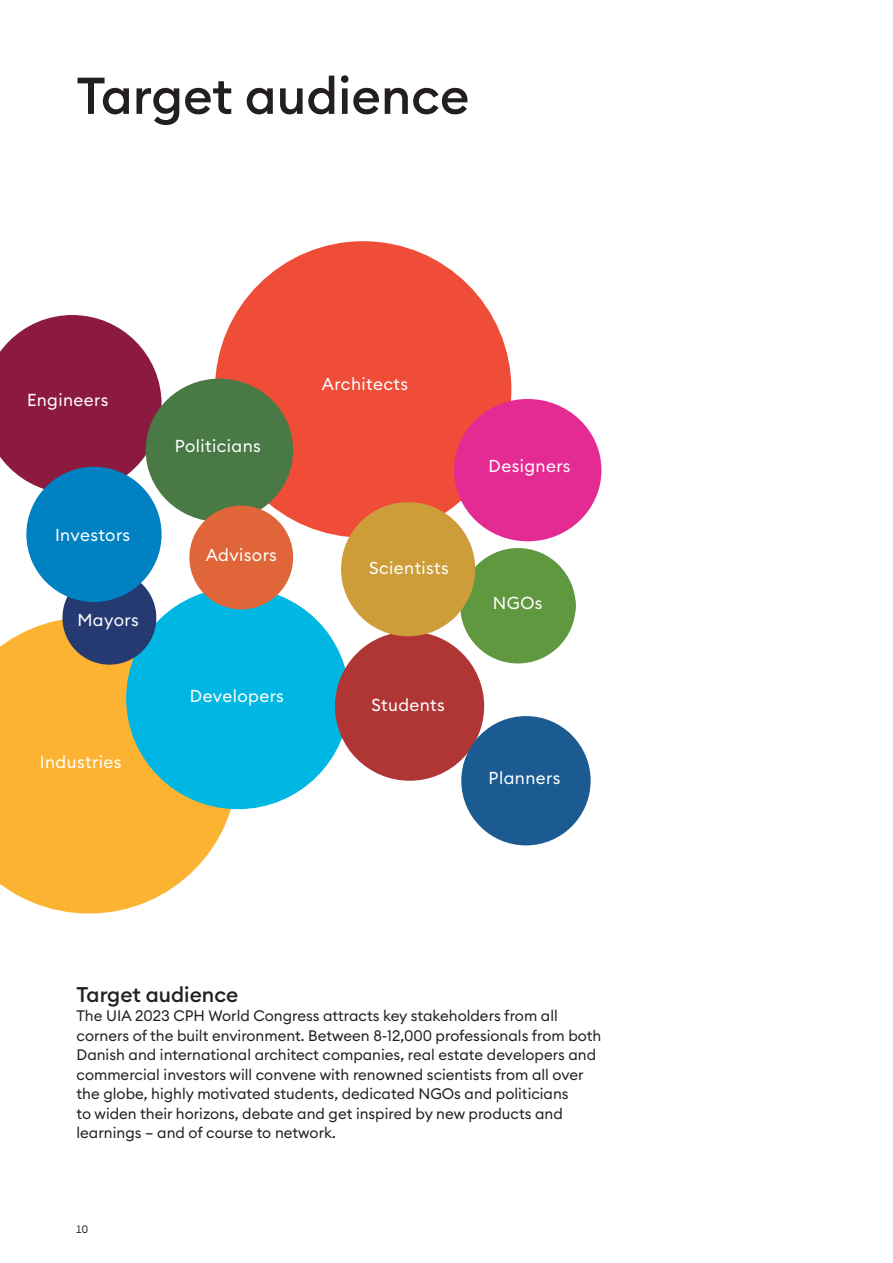
<style>
.page{position:relative;width:893px;height:1263px;background:#fff}
.page>*{position:absolute;margin:0;border:0;box-sizing:border-box;transform-origin:0 0}
.Header_1_vers22{font:500 51px "Euclid Circular B";color:#231f20}
.Header_2_Euclid{font:500 21px "Euclid Circular B";color:#231f20}
.Manchet_Euclid{font:17.1px "Euclid Circular B";letter-spacing:.025em;color:#fff}
.Brød_Euclid_regular{font:15px/19.5px "Euclid Circular B";color:#231f20}
.t1{font:10.5px "Euclid Circular B";color:#231f20}
</style>
<div class="page">
<div style="left:215px;top:241px;width:296px;height:297px;background:#ef4d37;border-radius:50%"></div>
<svg style="left:0;top:617px;width:238px;height:296px;background:#fcbc4b"></svg>
<svg style="left:0;top:315px;width:162px;height:179px;background:#9b3b59"></svg>
<div style="left:146px;top:379px;width:147px;height:143px;background:#497a46;border-radius:50%"></div>
<div style="left:460px;top:548px;width:116px;height:115px;background:#5f983e;border-radius:50%"></div>
<div style="left:126px;top:587px;width:223px;height:222px;background:#00b6e2;border-radius:50%"></div>
<div style="left:62px;top:571px;width:94px;height:94px;background:#243a70;border-radius:50%"></div>
<div style="left:335px;top:631px;width:149px;height:150px;background:#b03636;border-radius:50%"></div>
<div style="left:26px;top:467px;width:136px;height:135px;background:#0081c1;border-radius:50%"></div>
<div style="left:341px;top:502px;width:134px;height:134px;background:#cd9d3a;border-radius:50%"></div>
<div style="left:454px;top:399px;width:147px;height:142px;background:#e42a93;border-radius:50%"></div>
<div style="left:461px;top:716px;width:130px;height:129px;background:#1c5b91;border-radius:50%"></div>
<div style="left:189px;top:506px;width:104px;height:103px;background:#e06639;border-radius:50%"></div>
<p class="Header_1_vers22" style="left:77px;top:63px;width:394px">Target audience</p>
<p class="Manchet_Euclid" style="left:27px;top:388px;width:83px">Engineers</p>
<p class="Manchet_Euclid" style="left:55px;top:523px;width:77px">Investors</p>
<p class="Manchet_Euclid" style="left:78px;top:609px;width:63px">Mayors</p>
<p class="Manchet_Euclid" style="left:40px;top:751px;width:83px">Industries</p>
<p class="Manchet_Euclid" style="left:175px;top:434px;width:87px">Politicians</p>
<p class="Manchet_Euclid" style="left:206px;top:543px;width:73px">Advisors</p>
<p class="Manchet_Euclid" style="left:190px;top:684px;width:96px">Developers</p>
<p class="Manchet_Euclid" style="left:322px;top:373px;width:88px">Architects</p>
<p class="Manchet_Euclid" style="left:369px;top:557px;width:81px">Scientists</p>
<p class="Manchet_Euclid" style="left:371px;top:694px;width:75px">Students</p>
<p class="Manchet_Euclid" style="left:489px;top:455px;width:84px">Designers</p>
<p class="Manchet_Euclid" style="left:493px;top:592px;width:51px">NGOs</p>
<p class="Manchet_Euclid" style="left:489px;top:766px;width:73px">Planners</p>
<p class="Header_2_Euclid" style="left:77px;top:981px;width:163px">Target audience</p>
<p class="Brød_Euclid_regular" style="left:77px;top:1006px;width:526px">The UIA 2023 CPH World Congress attracts key stakeholders from all corners of the built environment. Between 8-12,000 professionals from both Danish and international architect companies, real estate developers and commercial investors will convene with renowned scientists from all over the globe, highly motivated students, dedicated NGOs and politicians<br>to widen their horizons, debate and get inspired by new products and learnings – and of course to network.</p>
<p class="t1" style="left:76px;top:1223px;width:14px">10</p>
</div>
